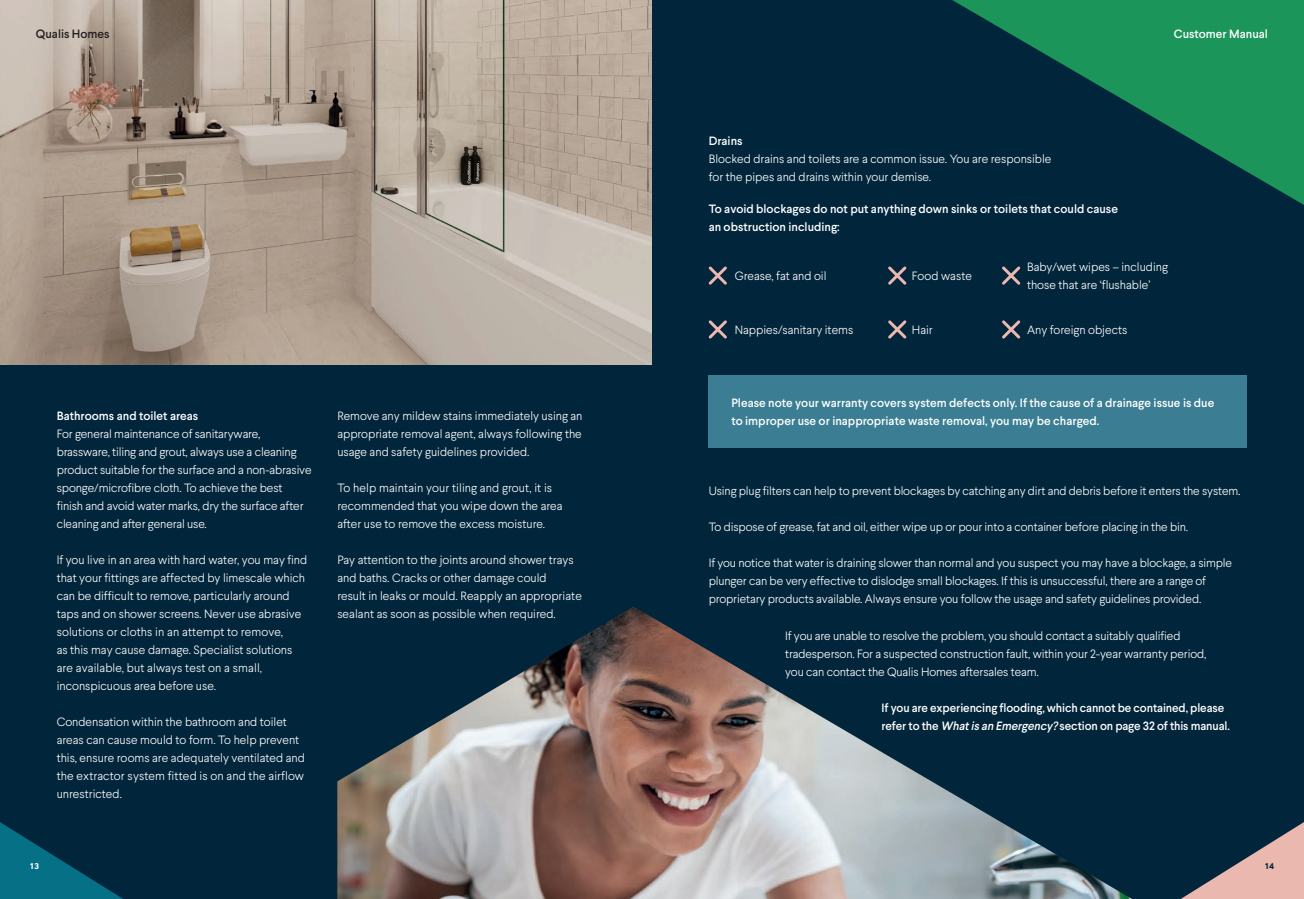
<style>
.page{position:relative;width:1304px;height:899px;background:#01253b}
.page>*{position:absolute;margin:0;border:0;box-sizing:border-box;transform-origin:0 0}
.t1{font:300 12px/18px "Larsseit";color:#fff}
.t2{font:500 12px/18px "Larsseit";color:#fff}
.t3{font:500 12px "Larsseit";color:#231f20}
.t4{font:700 8px "Santral";color:#fff}
.t5{font:700 8px "Santral";color:#01253b}
.s1{font-style:italic}
</style>
<div class="page">
<img style="left:0;top:0;width:652px;height:364px">
<div style="left:709px;top:375px;width:538px;height:72px;background:#3b7e94"></div>
<svg style="left:888px;top:266px;width:19px;height:19px"></svg>
<svg style="left:1002px;top:266px;width:19px;height:19px"></svg>
<svg style="left:888px;top:320px;width:19px;height:19px"></svg>
<svg style="left:1002px;top:320px;width:19px;height:19px"></svg>
<img style="left:337px;top:606px;width:795px;height:293px">
<svg style="left:952px;top:0;width:352px;height:205px"></svg>
<svg style="left:708px;top:266px;width:19px;height:19px"></svg>
<svg style="left:708px;top:320px;width:19px;height:19px"></svg>
<svg style="left:0;top:822px;width:123px;height:77px"></svg>
<svg style="left:1181px;top:822px;width:123px;height:77px"></svg>
<p class="t3" style="left:36px;top:26px;width:75px">Qualis Homes</p>
<p class="t2" style="left:1174px;top:25px;width:96px">Customer Manual</p>
<p class="t2" style="left:709px;top:132px;width:35px">Drains</p>
<p class="t1" style="left:709px;top:150px;width:344px">Blocked drains and toilets are a common issue. You are responsible for the pipes and drains within your demise.</p>
<p class="t2" style="left:709px;top:200px;width:411px">To avoid blockages do not put anything down sinks or toilets that could cause an obstruction including:</p>
<p class="t2" style="left:57px;top:407px;width:143px">Bathrooms and toilet areas</p>
<p class="t1" style="left:57px;top:425px;width:256px">For general maintenance of sanitaryware, brassware, tiling and grout, always use a cleaning product suitable for the surface and a non-abrasive sponge/microfibre cloth. To achieve the best finish and avoid water marks, dry the surface after cleaning and after general use.</p>
<p class="t1" style="left:57px;top:551px;width:252px">If you live in an area with hard water, you may find that your fittings are affected by limescale which can be difficult to remove, particularly around taps and on shower screens. Never use abrasive solutions or cloths in an attempt to remove,<br>as this may cause damage. Specialist solutions are available, but always test on a small, inconspicuous area before use.</p>
<p class="t1" style="left:57px;top:713px;width:250px">Condensation within the bathroom and toilet areas can cause mould to form. To help prevent this, ensure rooms are adequately ventilated and the extractor system fitted is on and the airflow unrestricted.</p>
<p class="t1" style="left:337px;top:406px;width:247px;text-align:justify">Remove any mildew stains immediately using an appropriate removal agent, always following the usage and safety guidelines provided.</p>
<p class="t1" style="left:337px;top:478px;width:227px">To help maintain your tiling and grout, it is recommended that you wipe down the area after use to remove the excess moisture.</p>
<p class="t1" style="left:337px;top:550px;width:246px">Pay attention to the joints around shower trays and baths. Cracks or other damage could<br>result in leaks or mould. Reapply an appropriate sealant as soon as possible when required.</p>
<p class="t1" style="left:735px;top:267px;width:93px">Grease, fat and oil</p>
<p class="t1" style="left:735px;top:320px;width:120px">Nappies/sanitary items</p>
<p class="t1" style="left:912px;top:267px;width:62px">Food waste</p>
<p class="t1" style="left:912px;top:320px;width:22px">Hair</p>
<p class="t1" style="left:1027px;top:258px;width:142px">Baby/wet wipes – including those that are ‘flushable’</p>
<p class="t1" style="left:1027px;top:320px;width:102px">Any foreign objects</p>
<p class="t2" style="left:731px;top:393px;width:484px">Please note your warranty covers system defects only. If the cause of a drainage issue is due to improper use or inappropriate waste removal, you may be charged.</p>
<p class="t1" style="left:709px;top:482px;width:533px">Using plug filters can help to prevent blockages by catching any dirt and debris before it enters the system.</p>
<p class="t1" style="left:709px;top:518px;width:481px">To dispose of grease, fat and oil, either wipe up or pour into a container before placing in the bin.</p>
<p class="t1" style="left:709px;top:554px;width:525px">If you notice that water is draining slower than normal and you suspect you may have a blockage, a simple plunger can be very effective to dislodge small blockages. If this is unsuccessful, there are a range of proprietary products available. Always ensure you follow the usage and safety guidelines provided.</p>
<p class="t1" style="left:785px;top:626px;width:423px">If you are unable to resolve the problem, you should contact a suitably qualified tradesperson. For a suspected construction fault, within your 2-year warranty period, you can contact the Qualis Homes aftersales team.</p>
<p class="t2" style="left:882px;top:698px;width:350px">If you are experiencing flooding, which cannot be contained, please refer to the <span class="s1">Whatisan Emergency?</span>section on page 32 of this manual.</p>
<p class="t4" style="left:30px;top:860px;width:11px">13</p>
<p class="t5" style="left:1265px;top:860px;width:11px">14</p>
</div>
